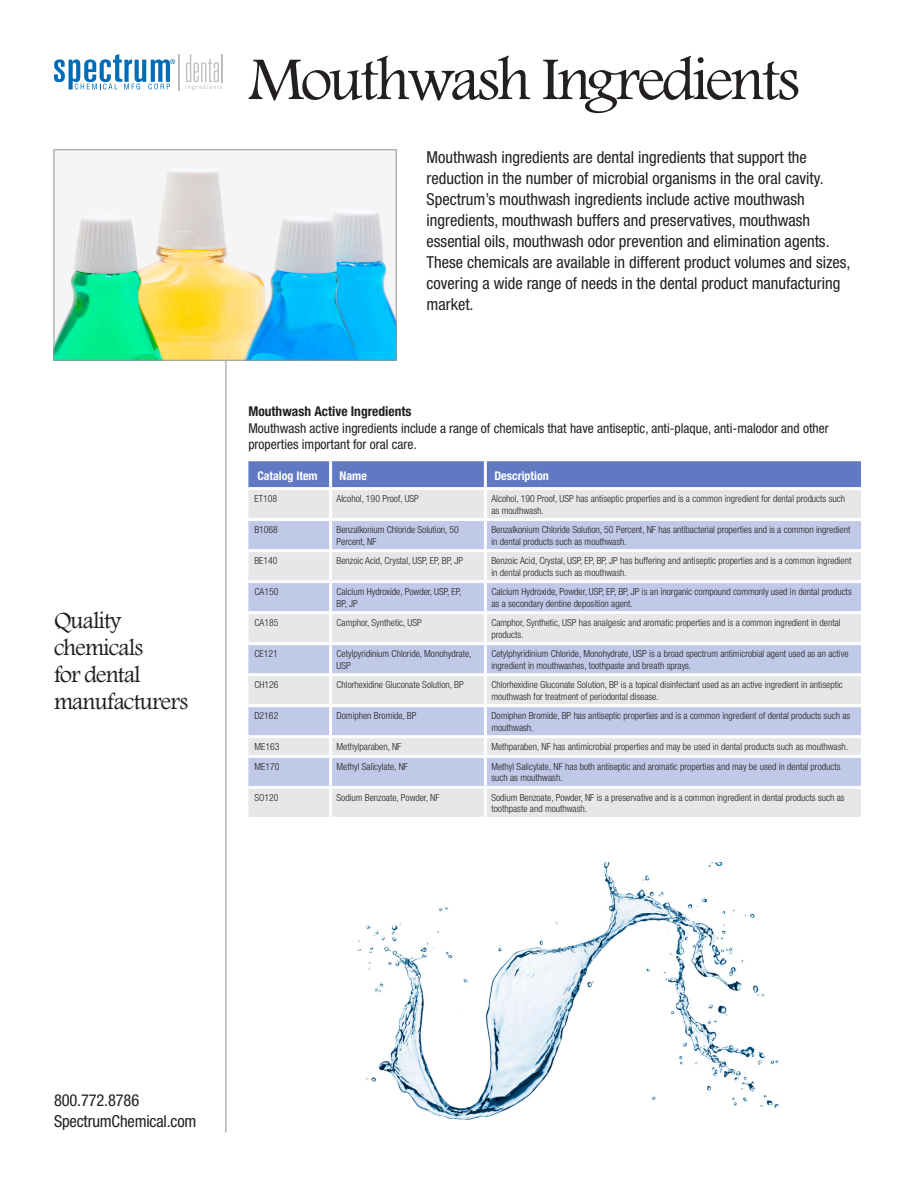
<style>
.page{position:relative;width:918px;height:1188px;background:#fff}
.page>*{position:absolute;margin:0;border:0;box-sizing:border-box;transform-origin:0 0}
.t1{font:63px "Footlight MT Light";letter-spacing:-.05em;color:#231f20}
.t2{font:24px/27px "Footlight MT Light";letter-spacing:-.04em;color:#231f20}
.ds_body_top{font:condensed 16.5px/21px "Helvetica Neue";color:#231f20}
.ds_body_copy{font:condensed 13.5px/16.5px "Helvetica Neue";color:#231f20}
.ds_body_subhead{font:700 condensed 13.5px "Helvetica Neue";color:#231f20}
.t3{font:700 condensed 12px "Helvetica Neue";color:#fff}
.Chart_Body_Copy{font:300 condensed 9.75px/11.2px "Helvetica Neue";color:#231f20}
.t4{font:condensed 6px "Helvetica LT";letter-spacing:.21em;color:#bcbdc0}
</style>
<div class="page">
<hr style="left:226px;top:158px;width:1px;height:974px;background:#919396">
<hr style="left:178px;top:54px;width:2px;height:37px;background:#bcbdc0">
<svg style="left:186px;top:54px;width:36px;height:28px"></svg>
<svg style="left:54px;top:54px;width:121px;height:35px"></svg>
<div style="left:248px;top:461px;width:613px;height:26px;background:#6179c3"></div>
<div style="left:248px;top:490px;width:613px;height:327px;background:#e6e7e9"></div>
<svg style="left:248px;top:521px;width:613px;height:265px;background:#d0d5e7"></svg>
<hr style="left:329px;top:461px;width:3px;height:26px;background:#fff">
<hr style="left:484px;top:461px;width:3px;height:26px;background:#fff">
<hr style="left:329px;top:490px;width:3px;height:28px;background:#fff">
<hr style="left:484px;top:490px;width:3px;height:28px;background:#fff">
<hr style="left:248px;top:518px;width:83px;height:3px;background:#fff">
<hr style="left:331px;top:518px;width:154px;height:3px;background:#fff">
<hr style="left:329px;top:521px;width:3px;height:28px;background:#fff">
<hr style="left:485px;top:518px;width:376px;height:3px;background:#fff">
<hr style="left:484px;top:521px;width:3px;height:28px;background:#fff">
<hr style="left:248px;top:549px;width:83px;height:3px;background:#fff">
<hr style="left:331px;top:549px;width:154px;height:3px;background:#fff">
<hr style="left:329px;top:552px;width:3px;height:28px;background:#fff">
<hr style="left:485px;top:549px;width:376px;height:3px;background:#fff">
<hr style="left:484px;top:552px;width:3px;height:28px;background:#fff">
<hr style="left:248px;top:580px;width:83px;height:3px;background:#fff">
<hr style="left:331px;top:580px;width:154px;height:3px;background:#fff">
<hr style="left:329px;top:583px;width:3px;height:28px;background:#fff">
<hr style="left:485px;top:580px;width:376px;height:3px;background:#fff">
<hr style="left:484px;top:583px;width:3px;height:28px;background:#fff">
<hr style="left:248px;top:611px;width:83px;height:3px;background:#fff">
<hr style="left:331px;top:611px;width:154px;height:3px;background:#fff">
<hr style="left:329px;top:614px;width:3px;height:28px;background:#fff">
<hr style="left:485px;top:611px;width:376px;height:3px;background:#fff">
<hr style="left:484px;top:614px;width:3px;height:28px;background:#fff">
<hr style="left:248px;top:642px;width:83px;height:3px;background:#fff">
<hr style="left:331px;top:642px;width:154px;height:3px;background:#fff">
<hr style="left:329px;top:645px;width:3px;height:28px;background:#fff">
<hr style="left:485px;top:642px;width:376px;height:3px;background:#fff">
<hr style="left:484px;top:645px;width:3px;height:28px;background:#fff">
<hr style="left:248px;top:673px;width:83px;height:3px;background:#fff">
<hr style="left:331px;top:673px;width:154px;height:3px;background:#fff">
<hr style="left:329px;top:676px;width:3px;height:28px;background:#fff">
<hr style="left:485px;top:673px;width:376px;height:3px;background:#fff">
<hr style="left:484px;top:676px;width:3px;height:28px;background:#fff">
<hr style="left:248px;top:704px;width:83px;height:3px;background:#fff">
<hr style="left:331px;top:704px;width:154px;height:3px;background:#fff">
<hr style="left:329px;top:707px;width:3px;height:28px;background:#fff">
<hr style="left:485px;top:704px;width:376px;height:3px;background:#fff">
<hr style="left:484px;top:707px;width:3px;height:28px;background:#fff">
<hr style="left:248px;top:735px;width:83px;height:3px;background:#fff">
<hr style="left:331px;top:735px;width:154px;height:3px;background:#fff">
<hr style="left:329px;top:738px;width:3px;height:17px;background:#fff">
<hr style="left:485px;top:735px;width:376px;height:3px;background:#fff">
<hr style="left:484px;top:738px;width:3px;height:17px;background:#fff">
<hr style="left:248px;top:755px;width:83px;height:3px;background:#fff">
<hr style="left:331px;top:755px;width:154px;height:3px;background:#fff">
<hr style="left:329px;top:758px;width:3px;height:28px;background:#fff">
<hr style="left:485px;top:755px;width:376px;height:3px;background:#fff">
<hr style="left:484px;top:758px;width:3px;height:28px;background:#fff">
<hr style="left:248px;top:786px;width:83px;height:3px;background:#fff">
<hr style="left:331px;top:786px;width:154px;height:3px;background:#fff">
<hr style="left:329px;top:789px;width:3px;height:28px;background:#fff">
<hr style="left:485px;top:786px;width:376px;height:3px;background:#fff">
<hr style="left:484px;top:789px;width:3px;height:28px;background:#fff">
<img style="left:56px;top:158px;width:339px;height:201px">
<div style="left:54px;top:149px;width:343px;height:212px;border:1px solid #939598"></div>
<img style="left:357px;top:862px;width:422px;height:258px">
<p class="t4" style="left:186px;top:83px;width:39px">ingredients</p>
<p class="t1" style="left:248px;top:42px;width:553px">Mouthwash Ingredients</p>
<p class="ds_body_top" style="left:427px;top:146px;width:425px">Mouthwash ingredients are dental ingredients that support the reduction in the number of microbial organisms in the oral cavity.<br>Spectrum’s mouthwash ingredients include active mouthwash ingredients, mouthwash buffers and preservatives, mouthwash essential oils, mouthwash odor prevention and elimination agents.<br>These chemicals are available in different product volumes and sizes, covering a wide range of needs in the dental product manufacturing market.</p>
<p class="t2" style="left:54px;top:607px;width:136px">Quality chemicals<br>for dental manufacturers</p>
<p class="ds_body_subhead" style="left:248px;top:403px;width:165px">Mouthwash Active Ingredients</p>
<p class="ds_body_copy" style="left:248px;top:420px;width:582px">Mouthwash active ingredients include a range of chemicals that have antiseptic, anti-plaque, anti-malodor and other properties important for oral care.</p>
<p class="t3" style="left:257px;top:468px;width:62px">Catalog Item</p>
<p class="t3" style="left:340px;top:468px;width:29px">Name</p>
<p class="t3" style="left:494px;top:468px;width:56px">Description</p>
<p class="Chart_Body_Copy" style="left:254px;top:493px;width:24px">ET108</p>
<p class="Chart_Body_Copy" style="left:337px;top:493px;width:84px">Alcohol, 190 Proof, USP</p>
<p class="Chart_Body_Copy" style="left:491px;top:493px;width:355px">Alcohol, 190 Proof, USP has antiseptic properties and is a common ingredient for dental products such as mouthwash.</p>
<p class="Chart_Body_Copy" style="left:254px;top:524px;width:25px">B1068</p>
<p class="Chart_Body_Copy" style="left:337px;top:524px;width:124px">Benzalkonium Chloride Solution, 50<br>Percent, NF</p>
<p class="Chart_Body_Copy" style="left:491px;top:524px;width:361px">Benzalkonium Chloride Solution, 50 Percent, NF has antibacterial properties and is a common ingredient in dental products such as mouthwash.</p>
<p class="Chart_Body_Copy" style="left:254px;top:555px;width:25px">BE140</p>
<p class="Chart_Body_Copy" style="left:337px;top:555px;width:128px">Benzoic Acid, Crystal, USP, EP, BP, JP</p>
<p class="Chart_Body_Copy" style="left:491px;top:555px;width:362px">Benzoic Acid, Crystal, USP, EP, BP, JP has buffering and antiseptic properties and is a common ingredient in dental products such as mouthwash.</p>
<p class="Chart_Body_Copy" style="left:254px;top:586px;width:25px">CA150</p>
<p class="Chart_Body_Copy" style="left:337px;top:586px;width:126px">Calcium Hydroxide, Powder, USP, EP,<br>BP, JP</p>
<p class="Chart_Body_Copy" style="left:491px;top:586px;width:362px">Calcium Hydroxide, Powder, USP, EP, BP, JP is an inorganic compound commonly used in dental products as a secondary dentine deposition agent.</p>
<p class="Chart_Body_Copy" style="left:254px;top:617px;width:25px">CA185</p>
<p class="Chart_Body_Copy" style="left:337px;top:617px;width:87px">Camphor, Synthetic, USP</p>
<p class="Chart_Body_Copy" style="left:491px;top:617px;width:351px">Camphor, Synthetic, USP has analgesic and aromatic properties and is a common ingredient in dental products.</p>
<p class="Chart_Body_Copy" style="left:254px;top:648px;width:25px">CE121</p>
<p class="Chart_Body_Copy" style="left:337px;top:648px;width:137px">Cetylpyridinium Chloride, Monohydrate,<br>USP</p>
<p class="Chart_Body_Copy" style="left:491px;top:648px;width:359px">Cetylphyridinium Chloride, Monohydrate, USP is a broad spectrum antimicrobial agent used as an active ingredient in mouthwashes, toothpaste and breath sprays.</p>
<p class="Chart_Body_Copy" style="left:254px;top:679px;width:26px">CH126</p>
<p class="Chart_Body_Copy" style="left:337px;top:679px;width:129px">Chlorhexidine Gluconate Solution, BP</p>
<p class="Chart_Body_Copy" style="left:491px;top:679px;width:353px">Chlorhexidine Gluconate Solution, BP is a topical disinfectant used as an active ingredient in antiseptic mouthwash for treatment of periodontal disease.</p>
<p class="Chart_Body_Copy" style="left:254px;top:710px;width:25px">D2162</p>
<p class="Chart_Body_Copy" style="left:337px;top:710px;width:81px">Domiphen Bromide, BP</p>
<p class="Chart_Body_Copy" style="left:491px;top:710px;width:360px">Domiphen Bromide, BP has antiseptic properties and is a common ingredient of dental products such as mouthwash.</p>
<p class="Chart_Body_Copy" style="left:254px;top:741px;width:27px">ME163</p>
<p class="Chart_Body_Copy" style="left:337px;top:741px;width:66px">Methylparaben, NF</p>
<p class="Chart_Body_Copy" style="left:491px;top:741px;width:358px">Methparaben, NF has antimicrobial properties and may be used in dental products such as mouthwash.</p>
<p class="Chart_Body_Copy" style="left:254px;top:761px;width:27px">ME170</p>
<p class="Chart_Body_Copy" style="left:337px;top:761px;width:73px">Methyl Salicylate, NF</p>
<p class="Chart_Body_Copy" style="left:491px;top:761px;width:351px">Methyl Salicylate, NF has both antiseptic and aromatic properties and may be used in dental products such as mouthwash.</p>
<p class="Chart_Body_Copy" style="left:254px;top:792px;width:26px">SO120</p>
<p class="Chart_Body_Copy" style="left:337px;top:792px;width:105px">Sodium Benzoate, Powder, NF</p>
<p class="Chart_Body_Copy" style="left:491px;top:792px;width:355px">Sodium Benzoate, Powder, NF is a preservative and is a common ingredient in dental products such as toothpaste and mouthwash.</p>
<h3 class="ds_body_top" style="left:54px;top:1090px;width:144px">800.772.8786<br>SpectrumChemical.com</h3>
</div>
